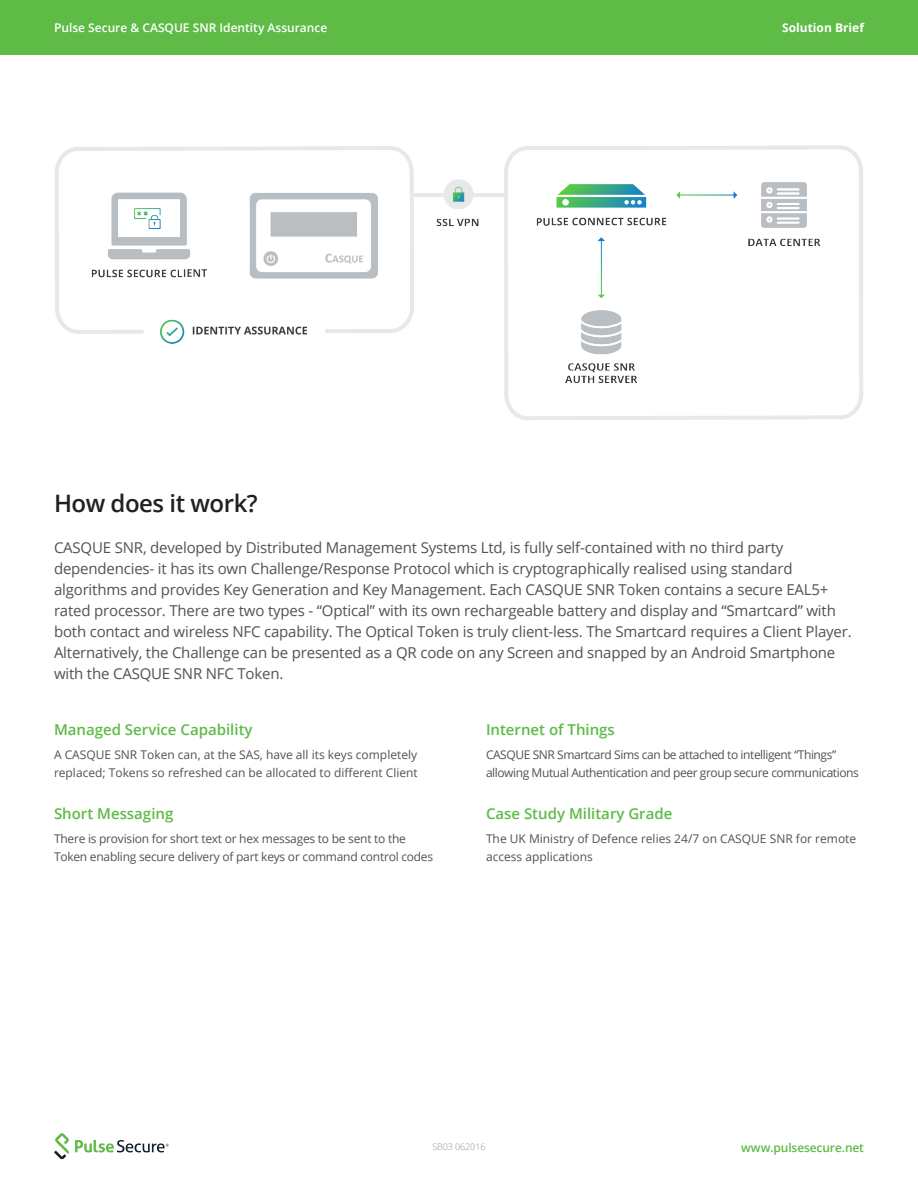
<style>
.page{position:relative;width:918px;height:1188px;background:#fff}
.page>*{position:absolute;margin:0;border:0;box-sizing:border-box;transform-origin:0 0}
.t1{font:600 24px "Open Sans";letter-spacing:-.02em;color:#231f20}
.t2{font:15px/21px "Open Sans";letter-spacing:-.01em;color:#535252}
.t3{font:600 15px "Open Sans";color:#5dbb46}
.t4{font:12px/18px "Open Sans";letter-spacing:-.02em;color:#535252}
.t5{font:12px/18px "Open Sans";color:#535252}
.t6{font:600 12px "Open Sans";color:#fff}
.t7{font:600 12px "Open Sans";letter-spacing:-.01em;color:#5dbb46}
.t8{font:700 12px "Open Sans";color:#fff}
.t9{font:300 9px "Open Sans";letter-spacing:-.01em;color:#939598}
</style>
<div class="page">
<div style="left:0;top:0;width:918px;height:54px;background:#5dbb46"></div>
<svg style="left:54px;top:1133px;width:15px;height:26px"></svg>
<svg style="left:75px;top:1140px;width:94px;height:12px"></svg>
<img style="left:55px;top:145px;width:808px;height:275px">
<p class="t6" style="left:54px;top:19px;width:275px">Pulse Secure &amp; CASQUE SNR Identity Assurance</p>
<p class="t8" style="left:782px;top:19px;width:83px">Solution Brief</p>
<p class="t1" style="left:54px;top:487px;width:205px">How does it work?</p>
<p class="t2" style="left:54px;top:536px;width:799px">CASQUE SNR, developed by Distributed Management Systems Ltd, is fully self-contained with no third party dependencies- it has its own Challenge/Response Protocol which is cryptographically realised using standard algorithms and provides Key Generation and Key Management. Each CASQUE SNR Token contains a secure EAL5+ rated processor. There are two types - “Optical” with its own rechargeable battery and display and “Smartcard” with both contact and wireless NFC capability. The Optical Token is truly client-less. The Smartcard requires a Client Player.<br>Alternatively, the Challenge can be presented as a QR code on any Screen and snapped by an Android Smartphone with the CASQUE SNR NFC Token.</p>
<p class="t3" style="left:54px;top:719px;width:200px">Managed Service Capability</p>
<p class="t5" style="left:54px;top:746px;width:365px">A CASQUE SNR Token can, at the SAS, have all its keys completely replaced; Tokens so refreshed can be allocated to different Client</p>
<p class="t3" style="left:54px;top:803px;width:121px">Short Messaging</p>
<p class="t4" style="left:54px;top:830px;width:381px">There is provision for short text or hex messages to be sent to the<br>Token enabling secure delivery of part keys or command control codes</p>
<p class="t3" style="left:486px;top:719px;width:130px">Internet of Things</p>
<p class="t4" style="left:486px;top:746px;width:374px">CASQUE SNR Smartcard Sims can be attached to intelligent “Things” allowing Mutual Authentication and peer group secure communications</p>
<p class="t3" style="left:486px;top:803px;width:188px">Case Study Military Grade</p>
<p class="t5" style="left:486px;top:830px;width:372px">The UK Ministry of Defence relies 24/7 on CASQUE SNR for remote access applications</p>
<p class="t9" style="left:432px;top:1141px;width:55px">SB03 062016</p>
<p class="t7" style="left:741px;top:1139px;width:124px">www.pulsesecure.net</p>
</div>
